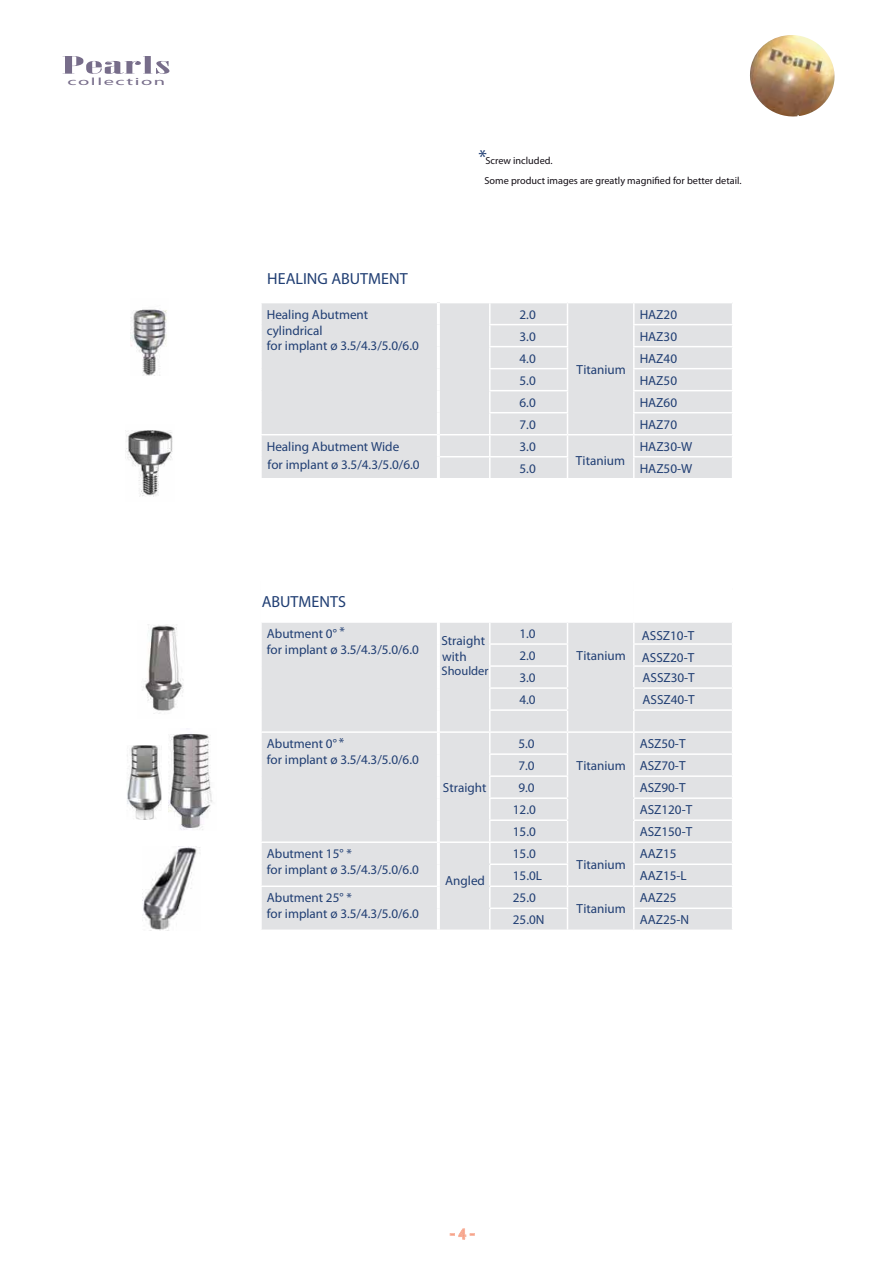
<style>
.page{position:relative;width:893px;height:1263px;background:#fff}
.page>*{position:absolute;margin:0;border:0;box-sizing:border-box;transform-origin:0 0}
.t1{font:24px "Onyx";letter-spacing:.01em;color:#776d8a;scale:2.88 1}
.t2{font:expanded 16.05px "Helvetica Neue LT";color:#203e73}
.t3{font:300 13.2px/22px "Helvetica Neue LT";color:#203e73}
.t4{font:13.2px/15.8px "Helvetica Neue LT";color:#203e73}
.t5{font:12.45px "Helvetica Neue LT";color:#203e73}
.t6{font:10.5px "Myriad Pro";letter-spacing:.075em;color:#776d8a;scale:1.95 1}
.t7{font:300 10.2px/20px "Helvetica Neue LT";color:#130e15}
.s1{font-weight:400;font-size:20.4px;color:#203e73}
</style>
<div class="page">
<img style="left:750px;top:35px;width:85px;height:82px">
<svg style="left:450px;top:1228px;width:25px;height:12px"></svg>
<hr style="left:797px;top:115px;width:2px;height:22px;background:#fff">
<svg style="left:261px;top:302px;width:471px;height:628px;background:#e4e5e7"></svg>
<hr style="left:437px;top:303px;width:3px;height:22px;background:#fff">
<hr style="left:437px;top:325px;width:3px;height:22px;background:#fff">
<hr style="left:437px;top:347px;width:3px;height:22px;background:#fff">
<hr style="left:437px;top:369px;width:3px;height:22px;background:#fff">
<hr style="left:437px;top:391px;width:3px;height:22px;background:#fff">
<hr style="left:437px;top:413px;width:3px;height:22px;background:#fff">
<hr style="left:437px;top:435px;width:3px;height:22px;background:#fff">
<hr style="left:437px;top:457px;width:3px;height:22px;background:#fff">
<hr style="left:437px;top:567px;width:3px;height:22px;background:#fff">
<hr style="left:437px;top:589px;width:3px;height:33px;background:#fff">
<hr style="left:437px;top:622px;width:3px;height:22px;background:#fff">
<hr style="left:437px;top:644px;width:3px;height:22px;background:#fff">
<hr style="left:437px;top:666px;width:3px;height:22px;background:#fff">
<hr style="left:437px;top:688px;width:3px;height:22px;background:#fff">
<hr style="left:437px;top:710px;width:3px;height:22px;background:#fff">
<hr style="left:437px;top:732px;width:3px;height:22px;background:#fff">
<hr style="left:437px;top:754px;width:3px;height:22px;background:#fff">
<hr style="left:437px;top:776px;width:3px;height:22px;background:#fff">
<hr style="left:437px;top:798px;width:3px;height:22px;background:#fff">
<hr style="left:437px;top:820px;width:3px;height:22px;background:#fff">
<hr style="left:437px;top:842px;width:3px;height:22px;background:#fff">
<hr style="left:437px;top:864px;width:3px;height:22px;background:#fff">
<hr style="left:437px;top:886px;width:3px;height:22px;background:#fff">
<hr style="left:437px;top:908px;width:3px;height:22px;background:#fff">
<img style="left:131px;top:309px;width:36px;height:67px">
<img style="left:126px;top:430px;width:47px;height:67px">
<img style="left:168px;top:734px;width:45px;height:96px">
<img style="left:127px;top:745px;width:35px;height:74px">
<img style="left:142px;top:846px;width:58px;height:84px">
<div style="left:238px;top:478px;width:506px;height:102px;background:#fff"></div>
<img style="left:142px;top:624px;width:42px;height:90px">
<h1 class="t1" style="left:62px;top:51px;width:39px">Pearls</h1>
<p class="t6" style="left:68px;top:78px;width:52px">collection</p>
<p class="t2" style="left:267px;top:269px;width:142px">HEALING ABUTMENT</p>
<p class="t4" style="left:267px;top:307px;width:154px">Healing Abutment cylindrical<br>for implant ø 3.5/4.3/5.0/6.0</p>
<p class="t4" style="left:267px;top:438px;width:154px;line-height:18.3px">Healing Abutment Wide<br>for implant ø 3.5/4.3/5.0/6.0</p>
<p class="t7" style="left:484px;top:152px;width:259px;text-indent:-6px"><span class="s1">*</span>Screw included.<br>Some product images are greatly magnified for better detail.</p>
<p class="t3" style="left:519px;top:304px;width:18px;text-align:justify">2.0<br>3.0<br>4.0<br>5.0<br>6.0<br>7.0<br>3.0<br>5.0</p>
<p class="t3" style="left:576px;top:359px;width:51px">Titanium</p>
<p class="t3" style="left:576px;top:451px;width:51px">Titanium</p>
<p class="t3" style="left:640px;top:304px;width:54px">HAZ20<br>HAZ30<br>HAZ40<br>HAZ50<br>HAZ60<br>HAZ70<br>HAZ30-W<br>HAZ50-W</p>
<p class="t2" style="left:262px;top:592px;width:86px">ABUTMENTS</p>
<p class="t4" style="left:340px;top:624px;width:7px">*</p>
<p class="t4" style="left:267px;top:627px;width:154px">Abutment 0°<br>for implant ø 3.5/4.3/5.0/6.0</p>
<p class="t3" style="left:441px;top:634px;width:45px;line-height:15.8px">Straight with</p>
<p class="t5" style="left:441px;top:666px;width:49px">Shoulder</p>
<p class="t4" style="left:339px;top:735px;width:7px">*</p>
<p class="t4" style="left:267px;top:737px;width:154px">Abutment 0°<br>for implant ø 3.5/4.3/5.0/6.0</p>
<p class="t4" style="left:267px;top:847px;width:154px">Abutment 15° *<br>for implant ø 3.5/4.3/5.0/6.0</p>
<p class="t4" style="left:267px;top:891px;width:154px">Abutment 25° *<br>for implant ø 3.5/4.3/5.0/6.0</p>
<p class="t3" style="left:443px;top:778px;width:45px">Straight</p>
<p class="t3" style="left:445px;top:871px;width:41px">Angled</p>
<p class="t3" style="left:519px;top:624px;width:18px;text-align:justify">1.0<br>2.0<br>3.0<br>4.0</p>
<p class="t3" style="left:518px;top:734px;width:18px">5.0</p>
<p class="t3" style="left:518px;top:756px;width:18px">7.0</p>
<p class="t3" style="left:518px;top:778px;width:18px">9.0</p>
<p class="t3" style="left:513px;top:800px;width:24px">12.0</p>
<p class="t3" style="left:513px;top:822px;width:24px">15.0</p>
<p class="t3" style="left:513px;top:844px;width:24px">15.0</p>
<p class="t3" style="left:513px;top:866px;width:31px">15.0L</p>
<p class="t3" style="left:513px;top:888px;width:24px">25.0</p>
<p class="t3" style="left:513px;top:910px;width:33px">25.0N</p>
<p class="t3" style="left:576px;top:646px;width:51px">Titanium</p>
<p class="t3" style="left:576px;top:756px;width:51px">Titanium</p>
<p class="t3" style="left:576px;top:855px;width:51px">Titanium</p>
<p class="t3" style="left:576px;top:899px;width:51px">Titanium</p>
<p class="t3" style="left:642px;top:626px;width:54px">ASSZ10-T<br>ASSZ20-T</p>
<p class="t3" style="left:642px;top:668px;width:54px">ASSZ30-T<br>ASSZ40-T</p>
<p class="t3" style="left:640px;top:734px;width:54px">ASZ50-T<br>ASZ70-T<br>ASZ90-T<br>ASZ120-T<br>ASZ150-T<br>AAZ15<br>AAZ15-L<br>AAZ25<br>AAZ25-N</p>
</div>
